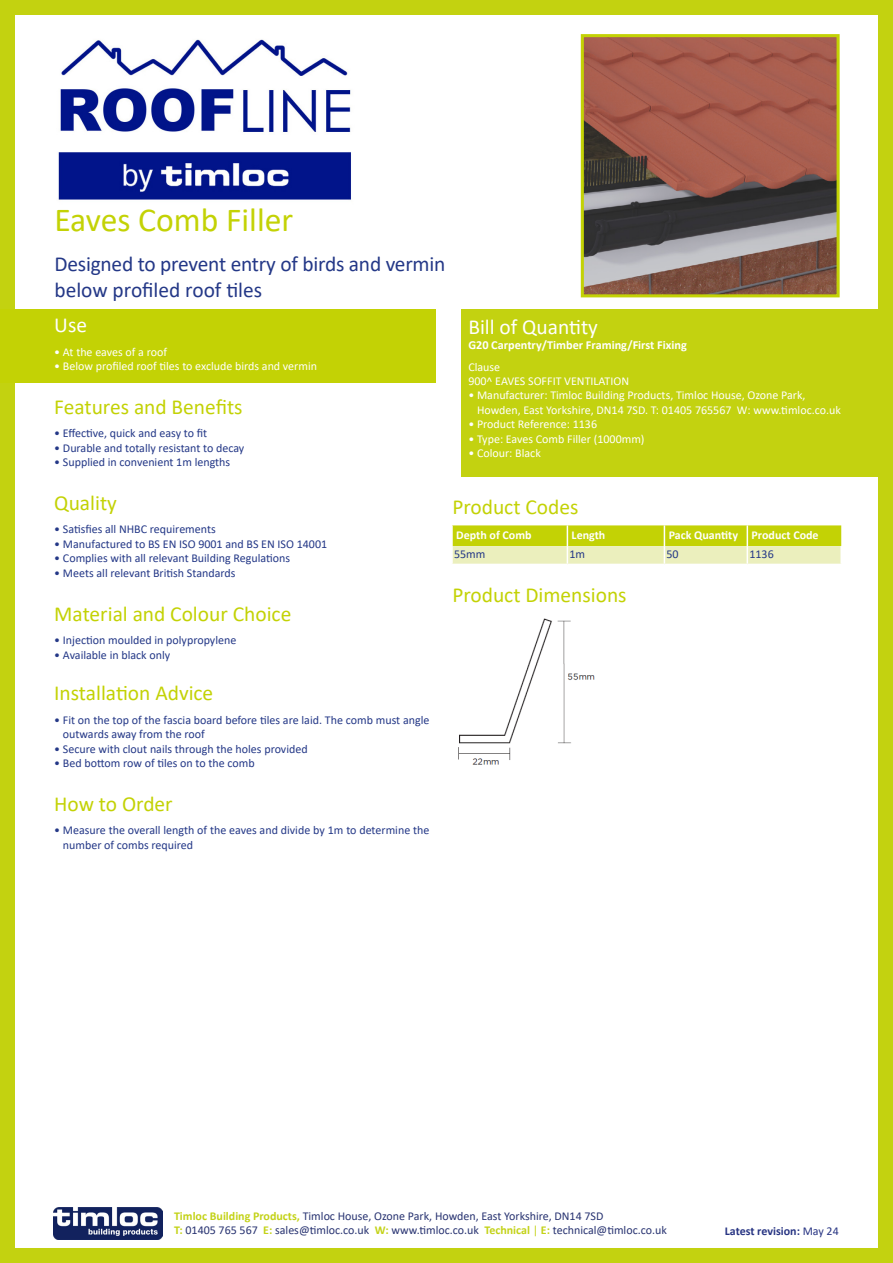
<style>
.page{position:relative;width:893px;height:1263px;background:#fff}
.page>*{position:absolute;margin:0;border:0;box-sizing:border-box;transform-origin:0 0}
.t1{font:33.6px "Calibri";color:#c3d205}
.t2{font:21.45px "Calibri";color:#c3d205}
.t3{font:21.45px/25.7px "Calibri";letter-spacing:-.01em;color:#243887}
.t4{font:21.45px "Calibri";color:#fff}
.t5{font:700 12.3px "Calibri";color:#fff}
.t6{font:12px/14.4px "Calibri";color:#243887}
.t7{font:12px/14.4px "Calibri";color:#fff}
.t8{font:12px/14.4px "Calibri";color:#283371}
.t9{font:700 12px "Calibri";color:#fff}
.t10{font:700 12px "Calibri";color:#283583}
.s1{font-weight:700;color:#c3d217}
.s2{color:#c3d217}
.s3{font-weight:400}
</style>
<div class="page">
<div style="left:0;top:0;width:893px;height:1263px;border:15px solid #c3d210"></div>
<img style="left:54px;top:1208px;width:108px;height:32px">
<div style="left:461px;top:309px;width:432px;height:167px;background:#c3d210"></div>
<div style="left:0;top:309px;width:435px;height:74px;background:#c3d205"></div>
<img style="left:585px;top:38px;width:251px;height:255px">
<div style="left:581px;top:34px;width:259px;height:263px;border:3px solid #c3d205"></div>
<img style="left:458px;top:618px;width:137px;height:147px">
<img style="left:58px;top:39px;width:293px;height:161px">
<svg style="left:452px;top:525px;width:390px;height:39px;background:#d6e05f"></svg>
<h1 class="t1" style="left:54px;top:196px;width:240px">Eaves Comb Filler</h1>
<h2 class="t3" style="left:54px;top:251px;width:393px">Designed to prevent entry of birds and vermin below profiled roof tiles</h2>
<h2 class="t4" style="left:54px;top:310px;width:34px">Use</h2>
<p class="t7" style="left:54px;top:344px;width:114px">• At the eaves of a roof</p>
<p class="t7" style="left:54px;top:359px;width:264px">• Below profiled roof tiles to exclude birds and vermin</p>
<h2 class="t2" style="left:54px;top:392px;width:190px">Features and Benefits</h2>
<p class="t6" style="left:54px;top:426px;width:154px">• Effective, quick and easy to fit</p>
<p class="t6" style="left:54px;top:440px;width:192px">• Durable and totally resistant to decay</p>
<p class="t6" style="left:54px;top:455px;width:177px">• Supplied in convenient 1m lengths</p>
<h2 class="t2" style="left:54px;top:488px;width:64px">Quality</h2>
<p class="t6" style="left:54px;top:522px;width:163px">• Satisfies all NHBC requirements</p>
<p class="t6" style="left:54px;top:536px;width:274px">• Manufactured to BS EN ISO 9001 and BS EN ISO 14001</p>
<p class="t6" style="left:54px;top:551px;width:237px">• Complies with all relevant Building Regulations</p>
<p class="t6" style="left:54px;top:565px;width:183px">• Meets all relevant British Standards</p>
<h2 class="t2" style="left:54px;top:598px;width:239px">Material and Colour Choice</h2>
<p class="t6" style="left:54px;top:632px;width:184px">• Injection moulded in polypropylene</p>
<p class="t6" style="left:54px;top:647px;width:117px">• Available in black only</p>
<h2 class="t2" style="left:54px;top:678px;width:161px">Installation Advice</h2>
<p class="t6" style="left:63px;top:712px;width:368px;text-indent:-9px">• Fit on the top of the fascia board before tiles are laid. The comb must angle outwards away from the roof</p>
<p class="t6" style="left:54px;top:741px;width:255px">• Secure with clout nails through the holes provided</p>
<p class="t6" style="left:54px;top:756px;width:202px">• Bed bottom row of tiles on to the comb</p>
<h2 class="t2" style="left:54px;top:789px;width:120px">How to Order</h2>
<p class="t6" style="left:63px;top:823px;width:368px;text-indent:-9px">• Measure the overall length of the eaves and divide by 1m to determine the number of combs required</p>
<h2 class="t4" style="left:468px;top:312px;width:131px">Bill of Quantity</h2>
<p class="t5" style="left:468px;top:336px;width:220px">G20 Carpentry/Timber Framing/First Fixing</p>
<p class="t7" style="left:468px;top:359px;width:162px">Clause<br>900^ EAVES SOFFIT VENTILATION</p>
<p class="t7" style="left:477px;top:388px;width:365px;text-indent:-9px">• Manufacturer: Timloc Building Products, Timloc House, Ozone Park,<br>Howden, East Yorkshire, DN14 7SD. T: 01405 765567 W: www.timloc.co.uk</p>
<p class="t7" style="left:468px;top:417px;width:130px">• Product Reference: 1136</p>
<p class="t7" style="left:468px;top:431px;width:178px">• Type: Eaves Comb Filler (1000mm)</p>
<p class="t7" style="left:468px;top:446px;width:74px">• Colour: Black</p>
<h2 class="t2" style="left:452px;top:492px;width:128px">Product Codes</h2>
<p class="t9" style="left:456px;top:526px;width:77px">Depth of Comb</p>
<p class="t9" style="left:572px;top:526px;width:35px">Length</p>
<p class="t9" style="left:669px;top:526px;width:151px">Pack Quantity Product Code</p>
<p class="t6" style="left:454px;top:546px;width:33px">55mm</p>
<p class="t6" style="left:569px;top:546px;width:17px">1m</p>
<p class="t6" style="left:667px;top:546px;width:14px">50</p>
<p class="t6" style="left:749px;top:546px;width:26px">1136</p>
<h2 class="t2" style="left:452px;top:580px;width:176px">Product Dimensions</h2>
<p class="t8" style="left:174px;top:1208px;width:494px"><span class="s1">Timloc Building Products,</span> Timloc House, Ozone Park, Howden, East Yorkshire, DN14 7SD<br><span class="s1">T:</span> 01405 765 567 <span class="s1">E:</span> sales@timloc.co.uk <span class="s1">W:</span> www.timloc.co.uk <span class="s1">Technical</span> <span class="s2">|</span> <span class="s1">E:</span> technical@timloc.co.uk</p>
<p class="t10" style="left:725px;top:1222px;width:115px">Latest revision: <span class="s3">May 24</span></p>
</div>
